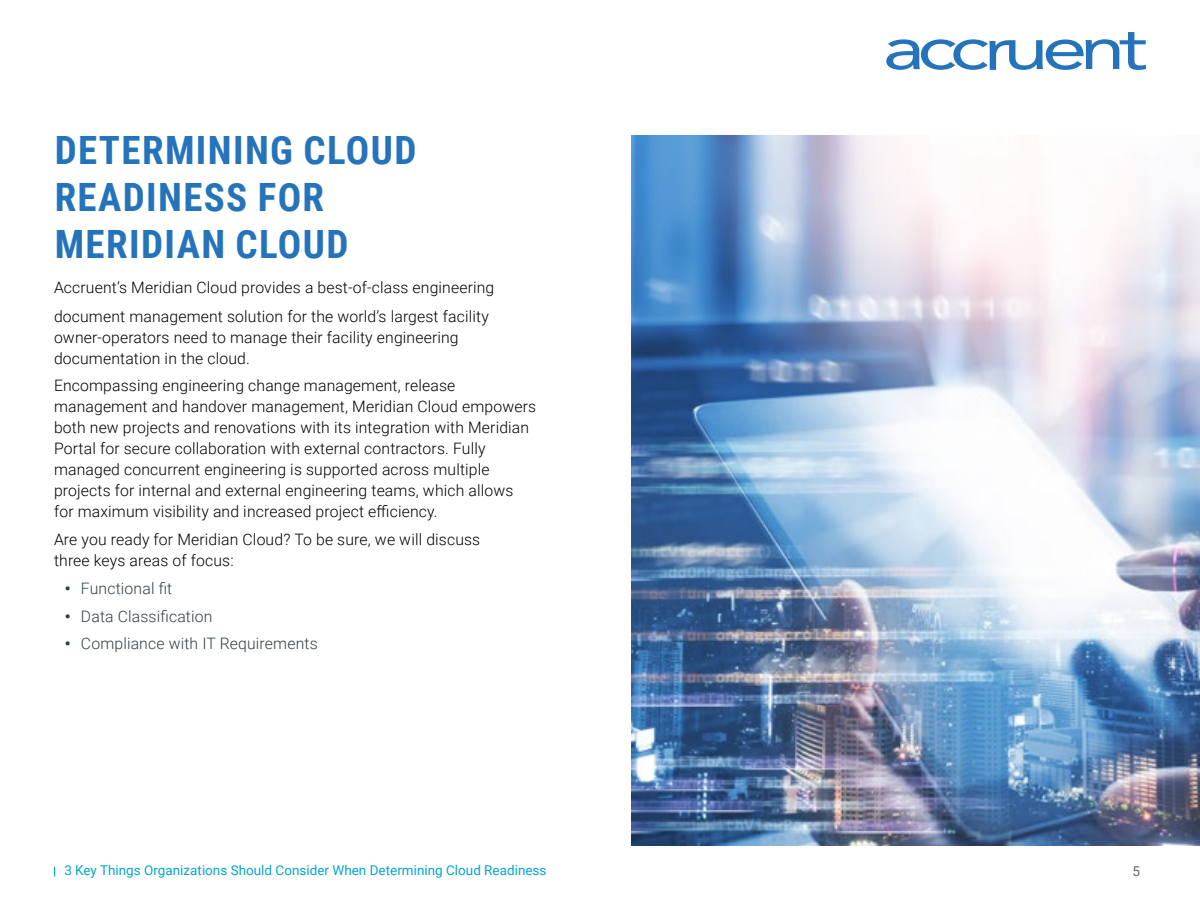
<style>
.page{position:relative;width:1200px;height:900px;background:#fff}
.page>*{position:absolute;margin:0;border:0;box-sizing:border-box;transform-origin:0 0}
.t1{font:700 39px/46.8px "Roboto Condensed";letter-spacing:.035em;color:#2574bb}
.t2{font:300 15.75px/21px "Roboto";letter-spacing:.01em;color:#000}
.t3{font:300 15.75px "Roboto";letter-spacing:.01em;color:#313e48}
.t4{font:13.5px "Roboto";color:#05a6ce}
.t5{font:13.5px "Roboto";color:#636466}
.s1{font-weight:900}
</style>
<div class="page">
<svg style="left:886px;top:32px;width:260px;height:38px"></svg>
<img style="left:632px;top:135px;width:568px;height:711px">
<h1 class="t1" style="left:55px;top:126px;width:363px">DETERMINING CLOUD<br>READINESS FOR<br>MERIDIAN CLOUD</h1>
<p class="t2" style="left:54px;top:273px;width:442px;line-height:28.5px">Accruent’s Meridian Cloud provides a best-of-class engineering document management solution for the world’s largest facility</p>
<p class="t2" style="left:54px;top:326px;width:406px">owner-operators need to manage their facility engineering documentation in the cloud.</p>
<p class="t2" style="left:54px;top:375px;width:484px">Encompassing engineering change management, release management and handover management, Meridian Cloud empowers both new projects and renovations with its integration with Meridian Portal for secure collaboration with external contractors. Fully managed concurrent engineering is supported across multiple projects for internal and external engineering teams, which allows for maximum visibility and increased project efficiency.</p>
<p class="t2" style="left:54px;top:528px;width:428px">Are you ready for Meridian Cloud? To be sure, we will discuss three keys areas of focus:</p>
<p class="t3" style="left:65px;top:577px;width:109px"><span class="s1">•</span> Functional fit</p>
<p class="t3" style="left:65px;top:605px;width:149px"><span class="s1">•</span> Data Classification</p>
<p class="t3" style="left:65px;top:633px;width:254px"><span class="s1">•</span> Compliance with IT Requirements</p>
<p class="t4" style="left:64px;top:861px;width:484px">3 Key Things Organizations Should Consider When Determining Cloud Readiness</p>
<p class="t5" style="left:1133px;top:862px;width:9px">5</p>
</div>
